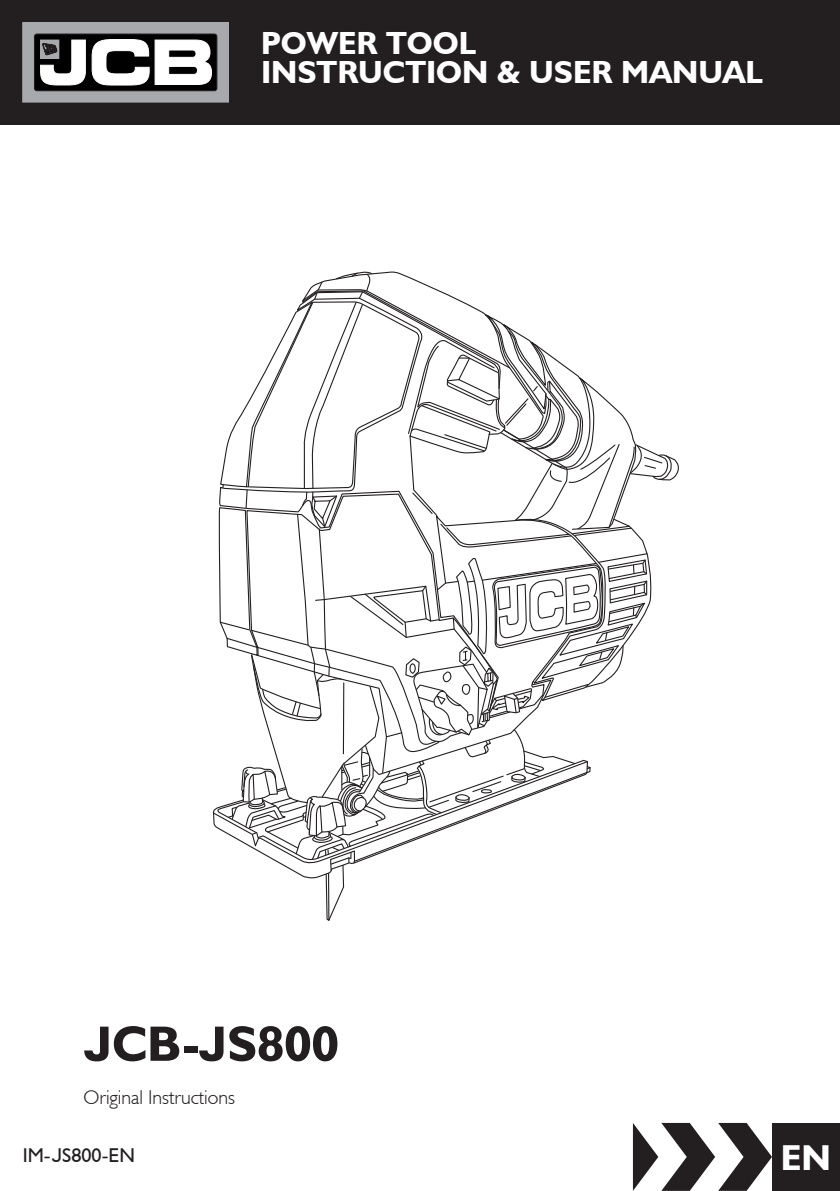
<style>
.page{position:relative;width:840px;height:1191px;background:#fff}
.page>*{position:absolute;margin:0;border:0;box-sizing:border-box;transform-origin:0 0}
.t1{font:700 50px "JCB Euro";color:#231f20}
.t2{font:700 36px "JCB Euro";color:#fff}
.t3{font:700 32px "JCB Euro";color:#fff}
.t4{font:300 20px "JCB Euro";color:#231f20}
.t5{font:20px "JCB Euro Roman";color:#231f20}
</style>
<div class="page">
<div style="left:0;top:0;width:839px;height:125px;background:#231f20"></div>
<div style="left:23px;top:23px;width:205px;height:79px;background:#a8a9ad"></div>
<div style="left:34px;top:34px;width:183px;height:57px;background:#000;border-radius:3px"></div>
<div style="left:34px;top:34px;width:183px;height:57px;border:1px solid #231f20;border-radius:3px"></div>
<svg style="left:92px;top:39px;width:57px;height:46px"></svg>
<svg style="left:155px;top:40px;width:57px;height:45px;background:#cfcfcf"></svg>
<svg style="left:40px;top:40px;width:46px;height:45px"></svg>
<svg style="left:632px;top:1123px;width:139px;height:67px"></svg>
<div style="left:771px;top:1123px;width:68px;height:68px;background:#231f20"></div>
<svg style="left:212px;top:271px;width:467px;height:650px"></svg>
<hr style="left:342px;top:683px;width:2px;height:70px;background:#231f20">
<p class="t3" style="left:261px;top:23px;width:216px">POWER TOOL</p>
<p class="t3" style="left:261px;top:52px;width:503px">INSTRUCTION &amp; USER MANUAL</p>
<p class="t1" style="left:83px;top:1012px;width:257px">JCB-JS800</p>
<p class="t4" style="left:83px;top:1084px;width:153px">Original Instructions</p>
<p class="t5" style="left:23px;top:1142px;width:114px">IM-JS800-EN</p>
<p class="t2" style="left:780px;top:1134px;width:52px">EN</p>
</div>
